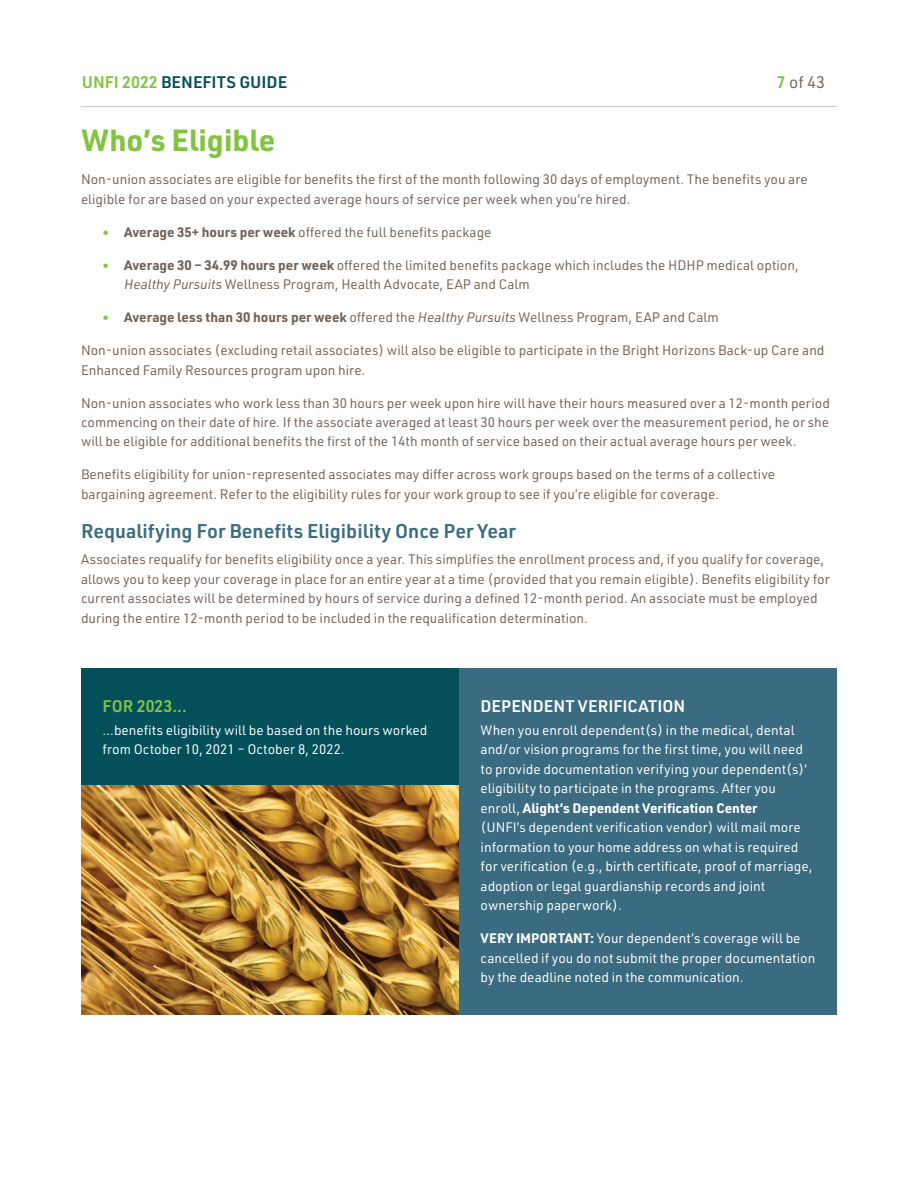
<style>
.page{position:relative;width:918px;height:1188px;background:#fff}
.page>*{position:absolute;margin:0;border:0;box-sizing:border-box;transform-origin:0 0}
.t1{font:700 30px "URWDIN";color:#82c341}
.t2{font:600 19.5px "URWDIN";color:#3a6b81}
.t3{font:600 16.5px "URWDIN";color:#fff}
.t4{font:600 16.5px "URWDIN";color:#03505b}
.t5{font:600 16.5px "URWDIN";color:#82c341}
.t6{font:16.5px "URWDIN";color:#71645a}
.t7{font:13.5px/19.5px "URWDIN";color:#71645a}
.t8{font:13.5px/19.5px "URWDIN";color:#fff}
.s1{color:#82c341}
.s2{font-weight:600;color:#82c341}
.s3{font-weight:600;font-size:12px;color:#82c341}
.s4{font-weight:700}
.s5{font-style:italic}
</style>
<div class="page">
<div style="left:81px;top:668px;width:378px;height:119px;background:#03505b"></div>
<div style="left:459px;top:668px;width:378px;height:347px;background:#3a6b81"></div>
<img style="left:81px;top:786px;width:378px;height:229px">
<hr style="left:81px;top:106px;width:756px;height:1px;background:#cfc8c4">
<p class="t4" style="left:82px;top:71px;width:207px"><span class="s1">UNFI 2022</span> BENEFITS GUIDE</p>
<p class="t6" style="left:777px;top:71px;width:49px"><span class="s2">7</span> of 43</p>
<h1 class="t1" style="left:81px;top:120px;width:196px">Who’s Eligible</h1>
<p class="t7" style="left:81px;top:169px;width:728px">Non-union associates are eligible for benefits the first of the month following 30 days of employment. The benefits you are eligible for are based on your expected average hours of service per week when you’re hired.</p>
<p class="t7" style="left:103px;top:222px;width:391px"><span class="s3">•</span> <span class="s4">Average 35+ hours per week</span> offered the full benefits package</p>
<p class="t7" style="left:124px;top:255px;width:676px;text-indent:-22px"><span class="s3">•</span> <span class="s4">Average 30 – 34.99 hours per week</span> offered the limited benefits package which includes the HDHP medical option,<br><span class="s5">Healthy Pursuits</span> Wellness Program, Health Advocate, EAP and Calm</p>
<p class="t7" style="left:103px;top:307px;width:618px"><span class="s3">•</span> <span class="s4">Average less than 30 hours per week</span> offered the <span class="s5">Healthy Pursuits</span> Wellness Program, EAP and Calm</p>
<p class="t7" style="left:81px;top:340px;width:745px">Non-union associates (excluding retail associates) will also be eligible to participate in the Bright Horizons Back-up Care and<br>Enhanced Family Resources program upon hire.</p>
<p class="t7" style="left:81px;top:393px;width:750px;text-align:justify">Non-union associates who work less than 30 hours per week upon hire will have their hours measured over a 12-month period commencing on their date of hire. If the associate averaged at least 30 hours per week over the measurement period, he or she will be eligible for additional benefits the first of the 14th month of service based on their actual average hours per week.</p>
<p class="t7" style="left:81px;top:465px;width:696px">Benefits eligibility for union-represented associates may differ across work groups based on the terms of a collective bargaining agreement. Refer to the eligibility rules for your work group to see if you’re eligible for coverage.</p>
<h2 class="t2" style="left:81px;top:518px;width:437px">Requalifying For Benefits Eligibility Once Per Year</h2>
<p class="t7" style="left:81px;top:549px;width:750px">Associates requalify for benefits eligibility once a year. This simplifies the enrollment process and, if you qualify for coverage, allows you to keep your coverage in place for an entire year at a time (provided that you remain eligible). Benefits eligibility for current associates will be determined by hours of service during a defined 12-month period. An associate must be employed during the entire 12-month period to be included in the requalification determination.</p>
<p class="t5" style="left:103px;top:695px;width:86px">FOR 2023...</p>
<p class="t8" style="left:103px;top:720px;width:326px">…benefits eligibility will be based on the hours worked from October 10, 2021 – October 8, 2022.</p>
<p class="t3" style="left:481px;top:695px;width:206px">DEPENDENT VERIFICATION</p>
<p class="t8" style="left:481px;top:720px;width:333px">When you enroll dependent(s) in the medical, dental and/or vision programs for the first time, you will need to provide documentation verifying your dependent(s)’ eligibility to participate in the programs. After you enroll, <span class="s4">Alight’s Dependent Verification Center<br></span>(UNFI’s dependent verification vendor) will mail more information to your home address on what is required for verification (e.g., birth certificate, proof of marriage, adoption or legal guardianship records and joint ownership paperwork).</p>
<p class="t8" style="left:481px;top:928px;width:336px"><span class="s4">VERY IMPORTANT:</span> Your dependent’s coverage will be cancelled if you do not submit the proper documentation by the deadline noted in the communication.</p>
</div>
